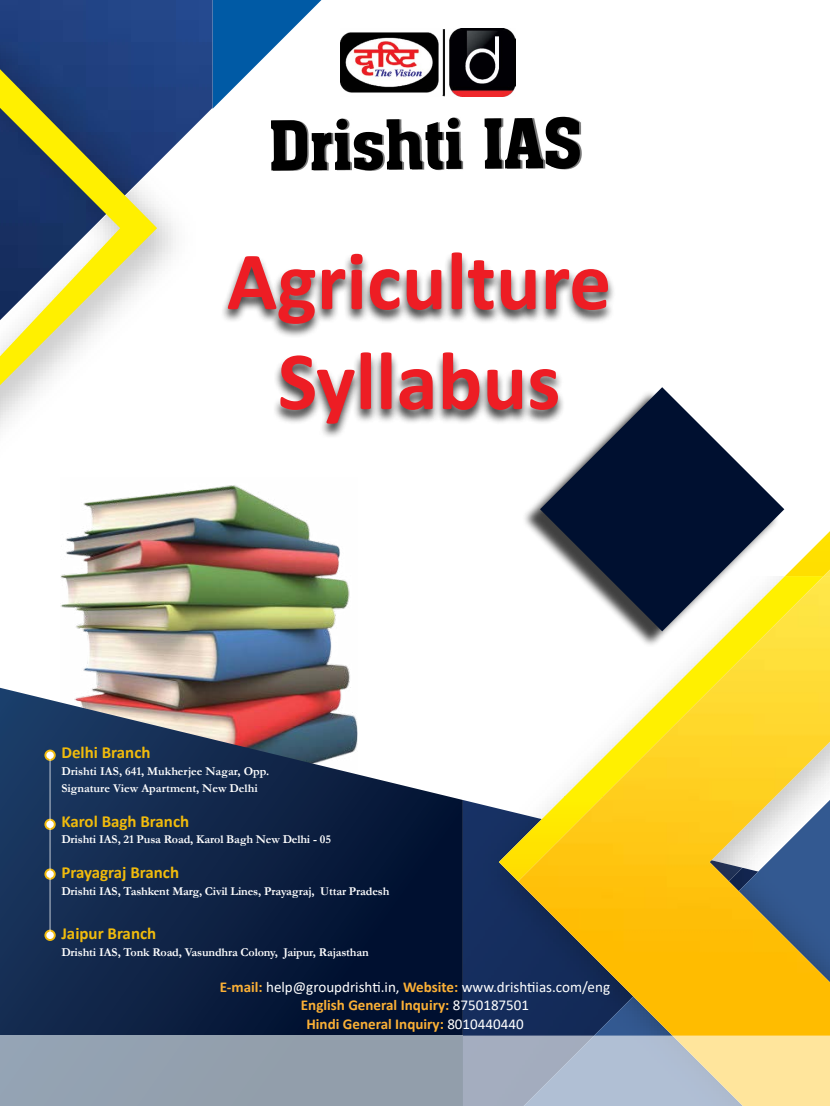
<style>
.page{position:relative;width:830px;height:1106px;background:#fff}
.page>*{position:absolute;margin:0;border:0;box-sizing:border-box;transform-origin:0 0}
.t1{font:700 83.25px/99.9px "Calibri";color:#ed1d24;text-align:center}
.t2{font:500 75px "Aargau";letter-spacing:-.01em;color:#000}
.t3{font:700 16.95px "Calibri";color:#f1bb0c}
.t4{font:15px/18.8px "Calibri";color:#fff;text-align:center}
.t5{font:700 12px/16.8px "Garamond";letter-spacing:-.01em;color:#fff}
.s1{font-weight:700;color:#fbb036}
</style>
<div class="page">
<img style="left:61px;top:485px;width:289px;height:202px">
<svg style="left:0;top:687px;width:462px;height:348px;background:#2c3956"></svg>
<svg style="left:212px;top:0;width:109px;height:109px"></svg>
<div style="left:462px;top:800px;width:56px;height:235px;background:#162e5f"></div>
<svg style="left:498px;top:800px;width:20px;height:182px;background:#3b4c5e"></svg>
<img style="left:518px;top:576px;width:311px;height:459px">
<img style="left:0;top:0;width:212px;height:283px">
<svg style="left:0;top:69px;width:157px;height:316px"></svg>
<img style="left:785px;top:532px;width:44px;height:44px">
<svg style="left:823px;top:569px;width:6px;height:7px"></svg>
<div style="left:521px;top:390px;width:259px;height:258px;background:#000;opacity:.75"></div>
<svg style="left:539px;top:387px;width:245px;height:244px"></svg>
<div style="left:0;top:1035px;width:462px;height:71px;background:#939fac"></div>
<div style="left:462px;top:1035px;width:61px;height:71px;background:#a4adbf"></div>
<img style="left:523px;top:1035px;width:149px;height:71px">
<img style="left:672px;top:1035px;width:157px;height:71px">
<div style="left:220px;top:251px;width:395px;height:188px;background:#000;opacity:.75"></div>
<svg style="left:44px;top:749px;width:12px;height:12px"></svg>
<div style="left:46px;top:751px;width:8px;height:8px;background:#fff;border-radius:50%"></div>
<svg style="left:44px;top:818px;width:12px;height:12px"></svg>
<svg style="left:46px;top:820px;width:8px;height:8px"></svg>
<svg style="left:44px;top:868px;width:12px;height:11px"></svg>
<div style="left:46px;top:870px;width:8px;height:7px;background:#fff;border-radius:50%"></div>
<svg style="left:44px;top:929px;width:12px;height:12px"></svg>
<svg style="left:46px;top:931px;width:8px;height:8px"></svg>
<hr style="left:49px;top:755px;width:2px;height:183px;background:#fff">
<div style="left:272px;top:117px;width:309px;height:54px;background:#000;opacity:.55"></div>
<img style="left:340px;top:29px;width:175px;height:67px">
<h2 class="t2" style="left:268px;top:91px;width:316px">Drishti IAS</h2>
<h1 class="t1" style="left:227px;top:230px;width:385px">Agriculture<br>Syllabus</h1>
<h3 class="t3" style="left:61px;top:740px;width:91px">Delhi Branch</h3>
<p class="t5" style="left:61px;top:762px;width:209px">Drishti IAS, 641, Mukherjee Nagar, Opp.<br>Signature View Apartment, New Delhi</p>
<h3 class="t3" style="left:61px;top:809px;width:129px">Karol Bagh Branch</h3>
<p class="t5" style="left:61px;top:831px;width:271px">Drishti IAS, 21 Pusa Road, Karol Bagh New Delhi - 05</p>
<h3 class="t3" style="left:61px;top:860px;width:119px">Prayagraj Branch</h3>
<p class="t5" style="left:61px;top:883px;width:329px">Drishti IAS, Tashkent Marg, Civil Lines, Prayagraj, Uttar Pradesh</p>
<h3 class="t3" style="left:61px;top:921px;width:96px">Jaipur Branch</h3>
<p class="t5" style="left:61px;top:943px;width:309px">Drishti IAS, Tonk Road, Vasundhra Colony, Jaipur, Rajasthan</p>
<p class="t4" style="left:220px;top:976px;width:391px"><span class="s1">E-mail:</span> help@groupdrishti.in, <span class="s1">Website:</span> www.drishtiias.com/eng<br><span class="s1">English General Inquiry:</span> 8750187501<br><span class="s1">Hindi General Inquiry:</span> 8010440440</p>
</div>
